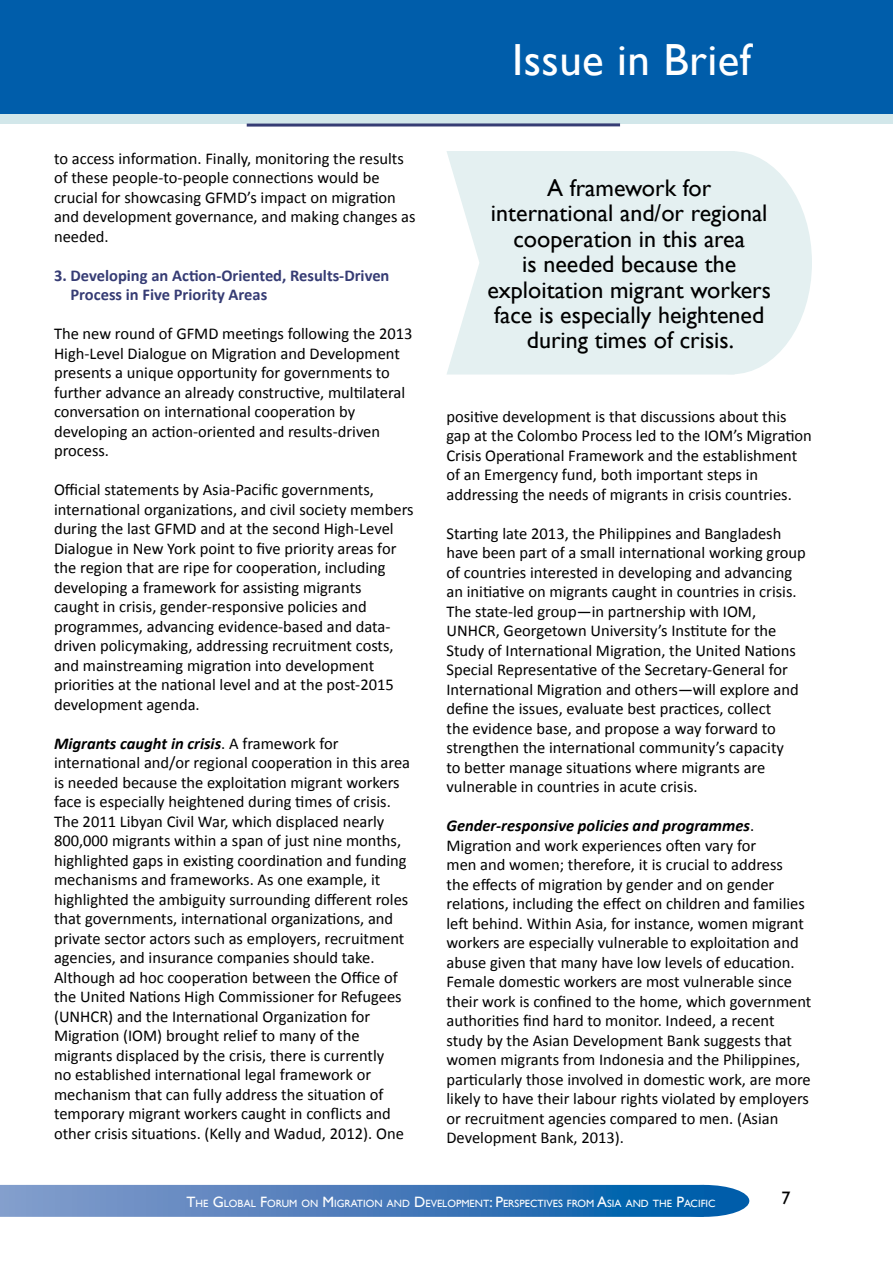
<style>
.page{position:relative;width:893px;height:1263px;background:#fff}
.page>*{position:absolute;margin:0;border:0;box-sizing:border-box;transform-origin:0 0}
.t1{font:45px "Gill Sans";letter-spacing:.01em;color:#fff}
.t2{font:24px/25.5px "Gill Sans";color:#000;text-align:center}
.t3{font:18px "Gill Sans";color:#000}
.t4{font:16.5px/19.5px "Calibri";color:#000}
.t5{font:700 16.5px/19.5px "Calibri";color:#363c74}
.t6{font:10.5px "Gill Sans";color:#fff}
.s1{font-weight:700;font-style:italic}
.s2{font-size:15px}
</style>
<div class="page">
<div style="left:0;top:114px;width:893px;height:9px;background:#d2e7ea"></div>
<div style="left:0;top:0;width:893px;height:114px;background:#005daa"></div>
<div style="left:659px;top:1185px;width:90px;height:32px;background:#005daa;border-radius:50%"></div>
<svg style="left:0;top:1185px;width:698px;height:32px;background:#487dba"></svg>
<svg style="left:247px;top:123px;width:373px;height:4px"></svg>
<svg style="left:447px;top:151px;width:288px;height:224px;background:#e5f1f2"></svg>
<div style="left:652px;top:151px;width:160px;height:223px;background:#e4f0f1;border-radius:50%"></div>
<p class="t4" style="left:54px;top:148px;width:363px">to access information. Finally, monitoring the results of these people-to-people connections would be crucial for showcasing GFMD’s impact on migration and development governance, and making changes as needed.</p>
<p class="t5" style="left:70px;top:265px;width:320px;text-indent:-16px">3. Developing an Action-Oriented, Results-Driven<br>Process in Five Priority Areas</p>
<p class="t4" style="left:54px;top:323px;width:360px">The new round of GFMD meetings following the 2013<br>High-Level Dialogue on Migration and Development presents a unique opportunity for governments to further advance an already constructive, multilateral conversation on international cooperation by developing an action-oriented and results-driven process.</p>
<p class="t4" style="left:54px;top:479px;width:361px">Official statements by Asia-Pacific governments, international organizations, and civil society members during the last GFMD and at the second High-Level Dialogue in New York point to five priority areas for the region that are ripe for cooperation, including developing a framework for assisting migrants<br>caught in crisis, gender-responsive policies and programmes, advancing evidence-based and data&shy;driven policymaking, addressing recruitment costs, and mainstreaming migration into development priorities at the national level and at the post-2015 development agenda.</p>
<p class="t4" style="left:54px;top:733px;width:358px"><span class="s1">Migrants caught in crisis</span>. A framework for international and/or regional cooperation in this area is needed because the exploitation migrant workers face is especially heightened during times of crisis.<br>The 2011 Libyan Civil War, which displaced nearly 800,000 migrants within a span of just nine months, highlighted gaps in existing coordination and funding mechanisms and frameworks. As one example, it highlighted the ambiguity surrounding different roles that governments, international organizations, and private sector actors such as employers, recruitment agencies, and insurance companies should take.<br>Although ad hoc cooperation between the Office of the United Nations High Commissioner for Refugees (UNHCR) and the International Organization for Migration (IOM) brought relief to many of the migrants displaced by the crisis, there is currently<br>no established international legal framework or mechanism that can fully address the situation of temporary migrant workers caught in conflicts and other crisis situations. (Kelly and Wadud, 2012). One</p>
<h1 class="t1" style="left:512px;top:34px;width:240px">Issue in Brief</h1>
<h2 class="t2" style="left:487px;top:175px;width:285px">A framework for international and/or regional cooperation in this area<br>is needed because the exploitation migrant workers face is especially heightened during times of crisis.</h2>
<p class="t4" style="left:446px;top:405px;width:367px">positive development is that discussions about this gap at the Colombo Process led to the IOM’s Migration Crisis Operational Framework and the establishment of an Emergency fund, both important steps in addressing the needs of migrants in crisis countries.</p>
<p class="t4" style="left:446px;top:523px;width:361px">Starting late 2013, the Philippines and Bangladesh have been part of a small international working group of countries interested in developing and advancing an initiative on migrants caught in countries in crisis.<br>The state-led group—in partnership with IOM, UNHCR, Georgetown University’s Institute for the Study of International Migration, the United Nations Special Representative of the Secretary-General for International Migration and others—will explore and define the issues, evaluate best practices, collect<br>the evidence base, and propose a way forward to strengthen the international community’s capacity<br>to better manage situations where migrants are vulnerable in countries in acute crisis.</p>
<p class="t4" style="left:446px;top:815px;width:366px"><span class="s1">Gender-responsive policies and programmes</span>.<br>Migration and work experiences often vary for<br>men and women; therefore, it is crucial to address<br>the effects of migration by gender and on gender relations, including the effect on children and families left behind. Within Asia, for instance, women migrant workers are especially vulnerable to exploitation and abuse given that many have low levels of education.<br>Female domestic workers are most vulnerable since their work is confined to the home, which government authorities find hard to monitor. Indeed, a recent study by the Asian Development Bank suggests that women migrants from Indonesia and the Philippines, particularly those involved in domestic work, are more likely to have their labour rights violated by employers or recruitment agencies compared to men. (Asian Development Bank, 2013).</p>
<p class="t6" style="left:187px;top:1197px;width:531px"><span class="s2">T</span>HE <span class="s2">G</span>LOBAL <span class="s2">F</span>ORUM ON <span class="s2">M</span> IGRATION AND <span class="s2">D</span> EVELOPMENT<span class="s2">: P</span>ERSPECTIVES FROM <span class="s2">A</span>SIA AND THE <span class="s2">P</span>ACIFIC</p>
<p class="t3" style="left:782px;top:1187px;width:10px">7</p>
</div>
